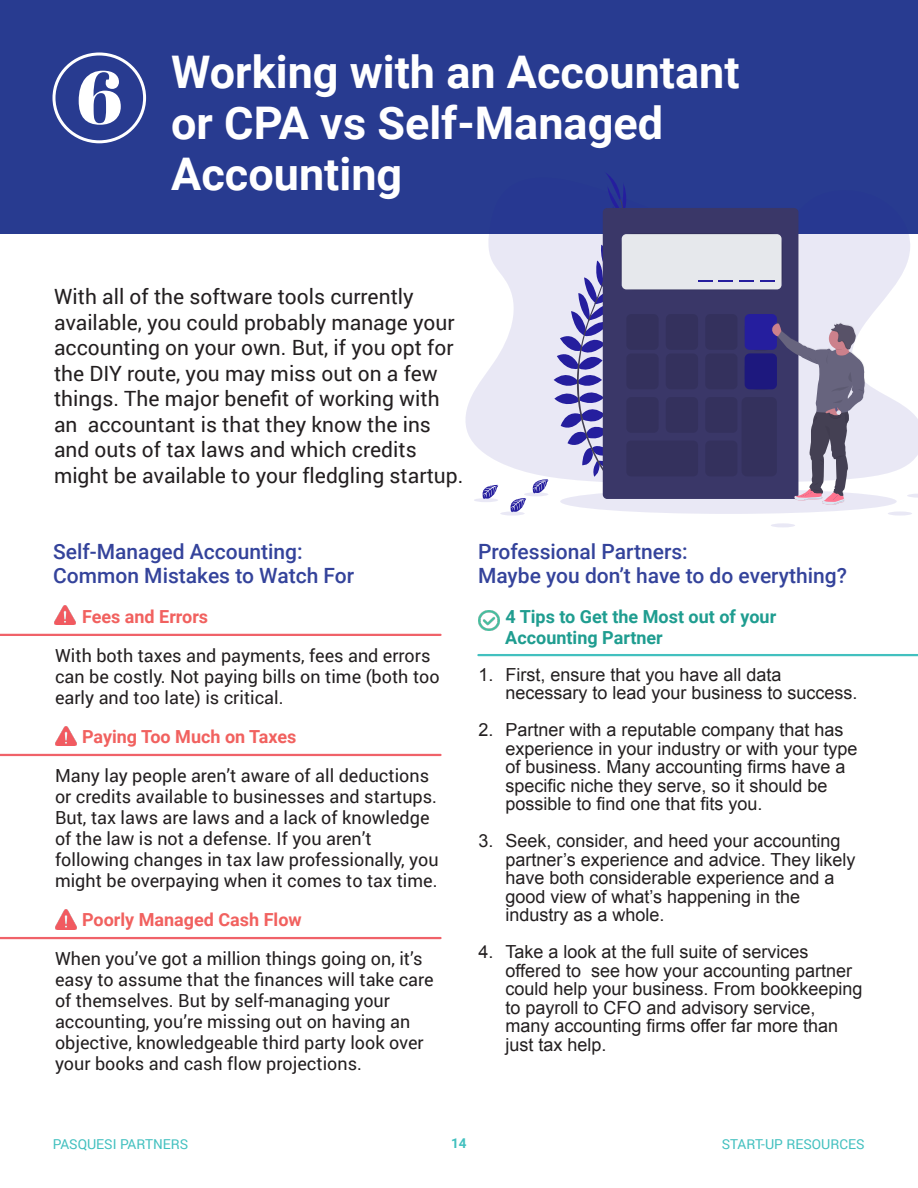
<style>
.page{position:relative;width:918px;height:1188px;background:#fff}
.page>*{position:absolute;margin:0;border:0;box-sizing:border-box;transform-origin:0 0}
.t1{font:75px "Abril Fatface";color:#fff}
.t2{font:700 45px/51px "Roboto";color:#fff}
.t3{font:21px/25.5px "Roboto";color:#231f20}
.t4{font:500 21px/24px "Roboto";color:#34439b}
.t5{font:18px/18.6px "Arial";color:#231f20}
.t6{font:18px/21px "Roboto";color:#231f20}
.t7{font:700 18px "Roboto";color:#f1615f}
.t8{font:700 18px/21px "Roboto";color:#1f9d90}
.t9{font:13.65px "Roboto";color:#42c0bf}
.t10{font:700 13.5px "Roboto";color:#42c0bf}
</style>
<div class="page">
<img style="left:479px;top:610px;width:20px;height:21px">
<div style="left:0;top:0;width:918px;height:234px;background:#283b90"></div>
<div style="left:52px;top:52px;width:94px;height:91px;border:3px solid #fff;border-radius:50%"></div>
<svg style="left:465px;top:209px;width:453px;height:277px;fill:#e9e8f5"></svg>
<div style="left:560px;top:489px;width:337px;height:25px;background:#e9e8f5;border-radius:50%"></div>
<svg style="left:481px;top:484px;width:17px;height:14px"></svg>
<svg style="left:509px;top:173px;width:121px;height:339px"></svg>
<div style="left:500px;top:511px;width:25px;height:5px;background:#e9e8f5;border-radius:50%"></div>
<div style="left:888px;top:511px;width:24px;height:5px;background:#e9e8f5;border-radius:50%"></div>
<hr style="left:771px;top:523px;width:24px;height:4px;background:#251e9e;border-radius:50%;opacity:.1">
<svg style="left:907px;top:494px;width:11px;height:4px"></svg>
<hr style="left:524px;top:492px;width:24px;height:4px;background:#251e9e;border-radius:50%;opacity:.1">
<hr style="left:474px;top:498px;width:24px;height:4px;background:#251e9e;border-radius:50%;opacity:.1">
<div style="left:603px;top:208px;width:195px;height:291px;background:#3a3768;border-radius:4px"></div>
<div style="left:621px;top:233px;width:162px;height:57px;background:#000;border-radius:13px;opacity:.1"></div>
<div style="left:622px;top:234px;width:160px;height:55px;background:#e6e8ec;border-radius:5px"></div>
<div style="left:626px;top:314px;width:33px;height:36px;background:#34315d;border-radius:5px"></div>
<div style="left:666px;top:314px;width:32px;height:36px;background:#34315d;border-radius:5px"></div>
<div style="left:705px;top:314px;width:33px;height:36px;background:#34315d;border-radius:5px"></div>
<div style="left:745px;top:315px;width:32px;height:36px;background:#363361;border-radius:13px"></div>
<div style="left:745px;top:314px;width:32px;height:36px;background:#251e9e;border-radius:5px"></div>
<div style="left:626px;top:353px;width:33px;height:36px;background:#34315d;border-radius:5px"></div>
<div style="left:666px;top:353px;width:32px;height:36px;background:#34315d;border-radius:5px"></div>
<div style="left:705px;top:353px;width:33px;height:36px;background:#34315d;border-radius:5px"></div>
<div style="left:626px;top:397px;width:33px;height:36px;background:#34315d;border-radius:5px"></div>
<div style="left:666px;top:397px;width:32px;height:36px;background:#34315d;border-radius:5px"></div>
<div style="left:705px;top:397px;width:33px;height:36px;background:#34315d;border-radius:5px"></div>
<div style="left:705px;top:441px;width:33px;height:35px;background:#34315d;border-radius:5px"></div>
<div style="left:745px;top:354px;width:32px;height:36px;background:#2b276a;border-radius:13px"></div>
<div style="left:745px;top:353px;width:32px;height:36px;background:#1d187e;border-radius:5px"></div>
<div style="left:626px;top:441px;width:72px;height:35px;background:#34315d;border-radius:5px"></div>
<div style="left:742px;top:397px;width:35px;height:79px;background:#34315d;border-radius:5px"></div>
<svg style="left:760px;top:280px;width:14px;height:1px"></svg>
<svg style="left:740px;top:280px;width:14px;height:1px"></svg>
<svg style="left:719px;top:280px;width:14px;height:1px"></svg>
<svg style="left:698px;top:280px;width:14px;height:1px"></svg>
<svg style="left:770px;top:322px;width:96px;height:183px"></svg>
<img style="left:54px;top:605px;width:21px;height:20px">
<img style="left:55px;top:726px;width:21px;height:20px">
<img style="left:55px;top:910px;width:21px;height:19px">
<hr style="left:0;top:634px;width:441px;height:2px;background:#f06269">
<hr style="left:0;top:754px;width:441px;height:2px;background:#f06269">
<hr style="left:0;top:937px;width:441px;height:2px;background:#f06269">
<hr style="left:478px;top:654px;width:440px;height:2px;background:#42c0bf">
<h1 class="t1" style="left:76px;top:45px;width:48px">6</h1>
<h2 class="t2" style="left:171px;top:51px;width:570px">Working with an Accountant or CPA vs Self-Managed<br>Accounting</h2>
<p class="t3" style="left:54px;top:283px;width:411px">With all of the software tools currently available, you could probably manage your accounting on your own. But, if you opt for the DIY route, you may miss out on a few things. The major benefit of working with an accountant is that they know the ins and outs of tax laws and which credits might be available to your fledgling startup.</p>
<p class="t4" style="left:53px;top:542px;width:302px">Self-Managed Accounting:<br>Common Mistakes to Watch For</p>
<p class="t4" style="left:478px;top:542px;width:370px">Professional Partners:<br>Maybe you don’t have to do everything?</p>
<p class="t8" style="left:505px;top:608px;width:272px">4 Tips to Get the Most out of your<br>Accounting Partner</p>
<p class="t5" style="left:505px;top:667px;width:354px;text-indent:-27px">1. First, ensure that you have all data necessary to lead your business to success.</p>
<p class="t5" style="left:505px;top:722px;width:354px;text-indent:-27px">2. Partner with a reputable company that has experience in your industry or with your type of business. Many accounting firms have a specific niche they serve, so it should be possible to find one that fits you.</p>
<p class="t5" style="left:505px;top:833px;width:352px;text-indent:-27px">3. Seek, consider, and heed your accounting partner’s experience and advice. They likely have both considerable experience and a good view of what’s happening in the industry as a whole.</p>
<p class="t5" style="left:505px;top:944px;width:359px;text-indent:-27px">4. Take a look at the full suite of services offered to see how your accounting partner could help your business. From bookkeeping to payroll to CFO and advisory service, many accounting firms offer far more than just tax help.</p>
<p class="t7" style="left:82px;top:610px;width:128px">Fees and Errors</p>
<p class="t6" style="left:55px;top:645px;width:386px">With both taxes and payments, fees and errors can be costly. Not paying bills on time (both too early and too late) is critical.</p>
<p class="t7" style="left:82px;top:730px;width:216px">Paying Too Much on Taxes</p>
<p class="t6" style="left:55px;top:765px;width:385px">Many lay people aren’t aware of all deductions or credits available to businesses and startups.<br>But, tax laws are laws and a lack of knowledge of the law is not a defense. If you aren’t following changes in tax law professionally, you might be overpaying when it comes to tax time.</p>
<p class="t7" style="left:82px;top:913px;width:221px">Poorly Managed Cash Flow</p>
<p class="t6" style="left:55px;top:948px;width:380px">When you’ve got a million things going on, it’s easy to assume that the finances will take care of themselves. But by self-managing your accounting, you’re missing out on having an objective, knowledgeable third party look over your books and cash flow projections.</p>
<p class="t10" style="left:451px;top:1138px;width:17px">14</p>
<p class="t9" style="left:53px;top:1134px;width:137px">PASQUESI PARTNERS</p>
<p class="t9" style="left:722px;top:1134px;width:144px">START-UP RESOURCES</p>
</div>
